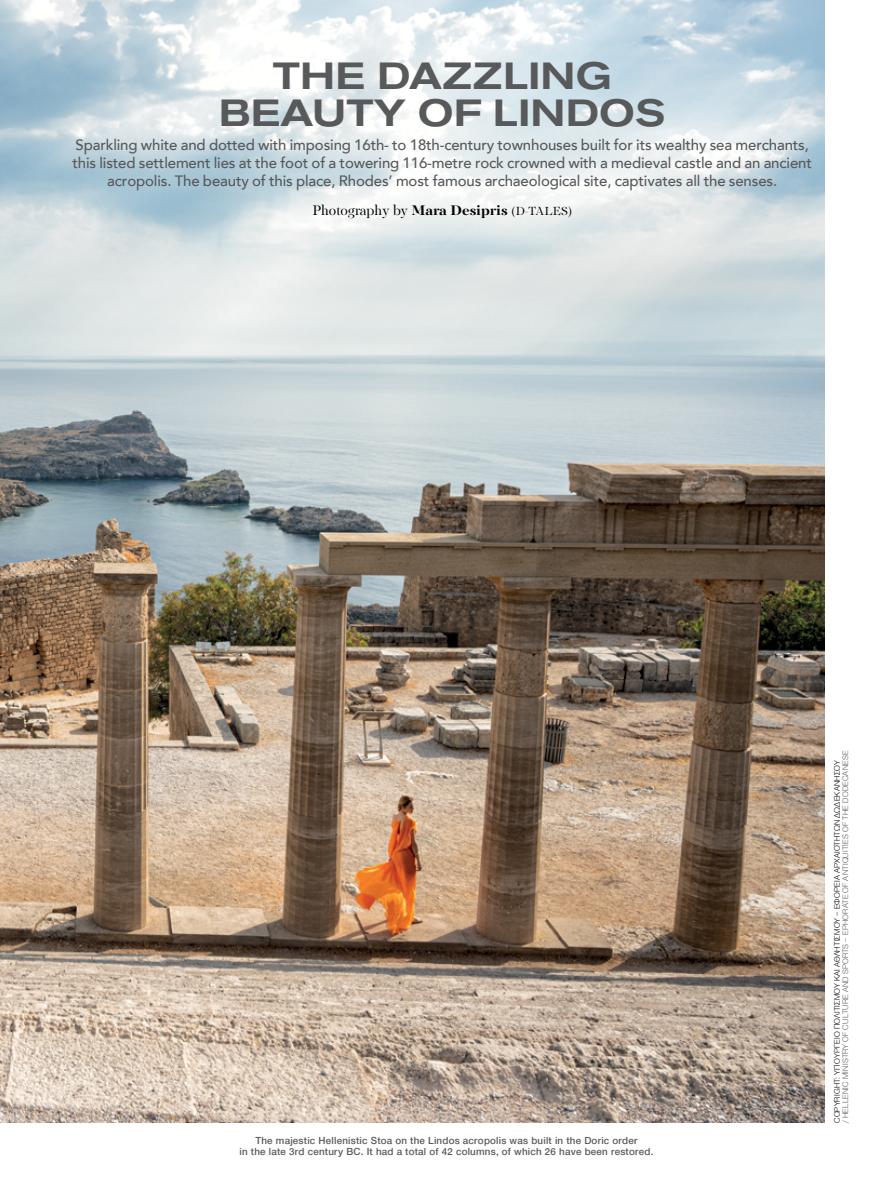
<style>
.page{position:relative;width:893px;height:1191px;background:#fff}
.page>*{position:absolute;margin:0;border:0;box-sizing:border-box;transform-origin:0 0}
.t1{font:500 expanded 37.5px/37.5px "Akzidenz Grotesk BE Greek";color:#58595b;text-align:center}
.t2{font:500 15px/18px "Avenir Gre";letter-spacing:-.01em;color:#58595b;text-align:center}
.t3{font:14.25px "PF Regal Display Pro";color:#000}
.t4{font:500 10.5px/11.6px "Helvetica Neue Greek";letter-spacing:.02em;color:#58595b;text-align:center}
.t5{font:300 8.25px "Helvetica Neue Greek";letter-spacing:.025em;color:#000}
.t6{font:300 8.25px "Helvetica Neue Greek";letter-spacing:.025em;color:#58595b}
.s1{font-weight:700}
.s2{font-size:12px}
</style>
<div class="page">
<img style="left:0;top:0;width:825px;height:1123px">
<h1 class="t1" style="left:219px;top:58px;width:448px">THE DAZZLING<br>BEAUTY OF LINDOS</h1>
<p class="t2" style="left:72px;top:136px;width:741px">Sparkling white and dotted with imposing 16th- to 18th-century townhouses built for its wealthy sea merchants, this listed settlement lies at the foot of a towering 116-metre rock crowned with a medieval castle and an ancient acropolis. The beauty of this place, Rhodes’ most famous archaeological site, captivates all the senses.</p>
<p class="t3" style="left:312px;top:202px;width:261px">Photography by <span class="s1">Mara Desipris</span> <span class="s2">(D-TALES)</span></p>
<p class="t4" style="left:240px;top:1134px;width:415px">The majestic Hellenistic Stoa on the Lindos acropolis was built in the Doric order<br>in the late 3rd century BC. It had a total of 42 columns, of which 26 have been restored.</p>
<p class="t5" style="left:833px;top:1123px;width:364px;rotate:-90deg">COPYRIGHT: ΥΠΟΥΡΓΕΙΟ ΠΟΛΙΤΙΣΜΟΥ ΚΑΙ ΑΘΛΗΤΙΣΜΟΥ – ΕΦΟΡΕΙΑ ΑΡΧΑΙΟΤHΤΩΝ ΔΩΔΕΚΑΝΗΣΟΥ</p>
<p class="t6" style="left:841px;top:1123px;width:374px;rotate:-90deg">/ HELLENIC MINISTRY OF CULTURE AND SPORTS – EPHORATE OF ANTIQUITIES OF THE DODECANESE</p>
</div>
